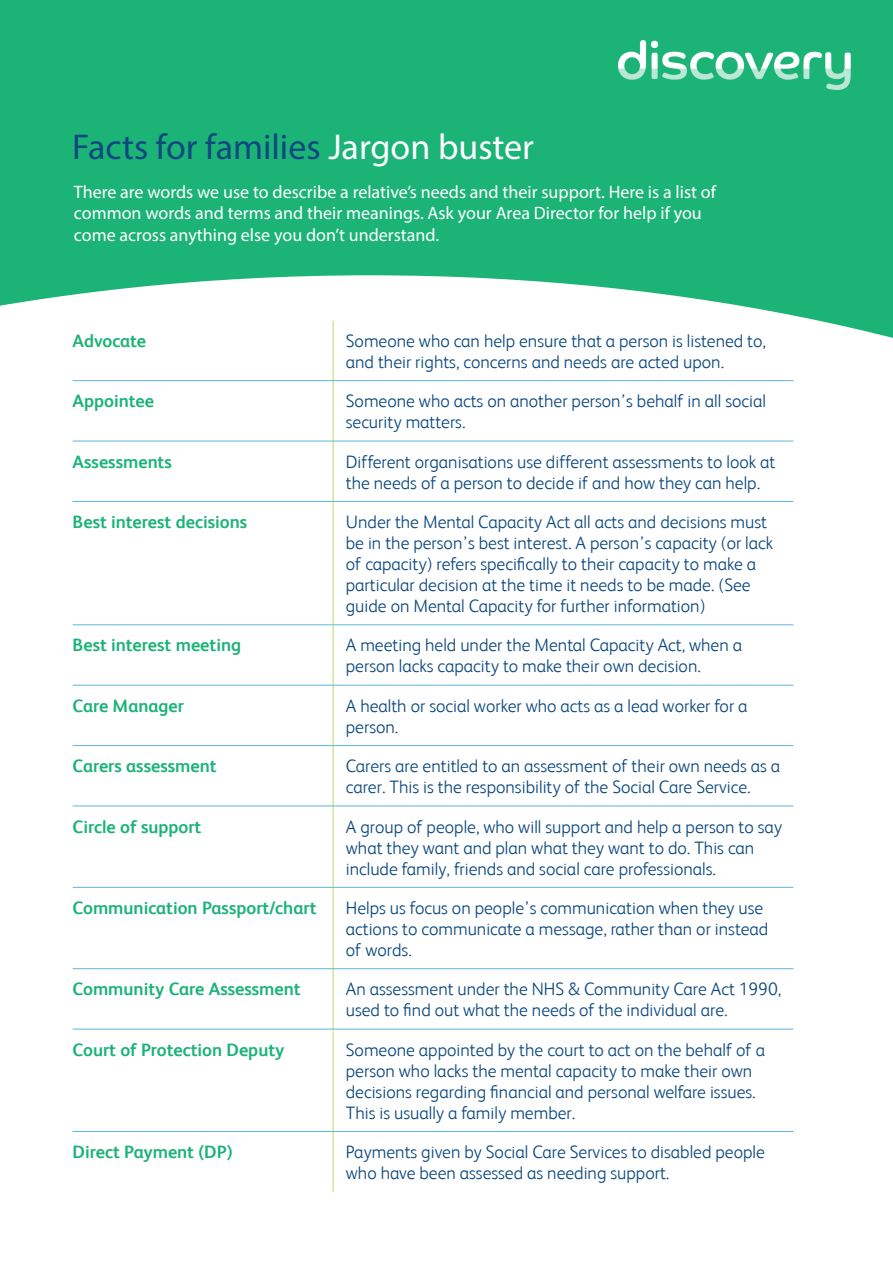
<style>
.page{position:relative;width:893px;height:1263px;background:#1cb377}
.page>*{position:absolute;margin:0;border:0;box-sizing:border-box;transform-origin:0 0}
.section_heading{font:36px "Myriad Pro";color:#0d497f}
.table_text{font:300 18px/21px "FS Albert";color:#0d497f}
.table_text-2{font:700 18px "FS Albert";color:#1cb377}
.Intro_paragraph{font:18px/21.8px "Myriad Pro";color:#fff}
.s1{color:#fff}
</style>
<div class="page">
<div style="left:0;top:275px;width:893px;height:988px;background:#fff"></div>
<hr style="left:333px;top:320px;width:1px;height:60px;background:#b8d774">
<hr style="left:333px;top:381px;width:1px;height:60px;background:#b8d774">
<hr style="left:333px;top:441px;width:1px;height:60px;background:#b8d774">
<hr style="left:333px;top:502px;width:1px;height:123px;background:#b8d774">
<hr style="left:333px;top:625px;width:1px;height:60px;background:#b8d774">
<hr style="left:333px;top:685px;width:1px;height:60px;background:#b8d774">
<hr style="left:333px;top:746px;width:1px;height:60px;background:#b8d774">
<hr style="left:333px;top:806px;width:1px;height:81px;background:#b8d774">
<hr style="left:333px;top:887px;width:1px;height:81px;background:#b8d774">
<hr style="left:333px;top:969px;width:1px;height:60px;background:#b8d774">
<hr style="left:333px;top:1029px;width:1px;height:102px;background:#b8d774">
<hr style="left:333px;top:1132px;width:1px;height:60px;background:#b8d774">
<hr style="left:73px;top:380px;width:260px;height:1px;background:#5eb5d7">
<hr style="left:333px;top:380px;width:460px;height:1px;background:#5eb5d7">
<hr style="left:73px;top:441px;width:260px;height:1px;background:#5eb5d7">
<hr style="left:333px;top:441px;width:460px;height:1px;background:#5eb5d7">
<hr style="left:73px;top:501px;width:260px;height:1px;background:#5eb5d7">
<hr style="left:333px;top:501px;width:460px;height:1px;background:#5eb5d7">
<hr style="left:73px;top:624px;width:260px;height:1px;background:#5eb5d7">
<hr style="left:333px;top:624px;width:460px;height:1px;background:#5eb5d7">
<hr style="left:73px;top:685px;width:260px;height:1px;background:#5eb5d7">
<hr style="left:333px;top:685px;width:460px;height:1px;background:#5eb5d7">
<hr style="left:73px;top:745px;width:260px;height:1px;background:#5eb5d7">
<hr style="left:333px;top:745px;width:460px;height:1px;background:#5eb5d7">
<hr style="left:73px;top:806px;width:260px;height:1px;background:#5eb5d7">
<hr style="left:333px;top:806px;width:460px;height:1px;background:#5eb5d7">
<hr style="left:73px;top:887px;width:260px;height:1px;background:#5eb5d7">
<hr style="left:333px;top:887px;width:460px;height:1px;background:#5eb5d7">
<hr style="left:73px;top:968px;width:260px;height:1px;background:#5eb5d7">
<hr style="left:333px;top:968px;width:460px;height:1px;background:#5eb5d7">
<hr style="left:73px;top:1029px;width:260px;height:1px;background:#5eb5d7">
<hr style="left:333px;top:1029px;width:460px;height:1px;background:#5eb5d7">
<hr style="left:73px;top:1131px;width:260px;height:1px;background:#5eb5d7">
<hr style="left:333px;top:1131px;width:460px;height:1px;background:#5eb5d7">
<img style="left:619px;top:40px;width:231px;height:49px">
<p class="section_heading" style="left:72px;top:125px;width:463px">Facts for families <span class="s1">Jargon buster</span></p>
<p class="Intro_paragraph" style="left:74px;top:180px;width:644px">There are words we use to describe a relative’s needs and their support. Here is a list of common words and terms and their meanings. Ask your Area Director for help if you come across anything else you don’t understand.</p>
<p class="table_text-2" style="left:73px;top:330px;width:75px">Advocate</p>
<p class="table_text" style="left:346px;top:330px;width:422px">Someone who can help ensure that a person is listened to, and their rights, concerns and needs are acted upon.</p>
<p class="table_text-2" style="left:73px;top:391px;width:83px">Appointee</p>
<p class="table_text" style="left:346px;top:390px;width:422px">Someone who acts on another person’s behalf in all social security matters.</p>
<p class="table_text-2" style="left:73px;top:451px;width:101px">Assessments</p>
<p class="table_text" style="left:346px;top:451px;width:431px">Different organisations use different assessments to look at the needs of a person to decide if and how they can help.</p>
<p class="table_text-2" style="left:73px;top:511px;width:176px">Best interest decisions</p>
<p class="table_text" style="left:346px;top:511px;width:429px">Under the Mental Capacity Act all acts and decisions must be in the person’s best interest. A person’s capacity (or lack of capacity) refers specifically to their capacity to make a particular decision at the time it needs to be made. (See guide on Mental Capacity for further information)</p>
<p class="table_text-2" style="left:73px;top:635px;width:170px">Best interest meeting</p>
<p class="table_text" style="left:346px;top:635px;width:398px">A meeting held under the Mental Capacity Act, when a person lacks capacity to make their own decision.</p>
<p class="table_text-2" style="left:73px;top:695px;width:113px">Care Manager</p>
<p class="table_text" style="left:346px;top:695px;width:403px">A health or social worker who acts as a lead worker for a person.</p>
<p class="table_text-2" style="left:73px;top:756px;width:145px">Carers assessment</p>
<p class="table_text" style="left:346px;top:755px;width:436px">Carers are entitled to an assessment of their own needs as a carer. This is the responsibility of the Social Care Service.</p>
<p class="table_text-2" style="left:73px;top:816px;width:130px">Circle of support</p>
<p class="table_text" style="left:346px;top:816px;width:438px">A group of people, who will support and help a person to say what they want and plan what they want to do. This can include family, friends and social care professionals.</p>
<p class="table_text-2" style="left:73px;top:897px;width:245px">Communication Passport/chart</p>
<p class="table_text" style="left:346px;top:897px;width:424px">Helps us focus on people’s communication when they use actions to communicate a message, rather than or instead of words.</p>
<p class="table_text-2" style="left:73px;top:979px;width:229px">Community Care Assessment</p>
<p class="table_text" style="left:346px;top:978px;width:437px">An assessment under the NHS &amp; Community Care Act 1990, used to find out what the needs of the individual are.</p>
<p class="table_text-2" style="left:73px;top:1039px;width:213px">Court of Protection Deputy</p>
<p class="table_text" style="left:346px;top:1039px;width:421px">Someone appointed by the court to act on the behalf of a person who lacks the mental capacity to make their own decisions regarding financial and personal welfare issues.<br>This is usually a family member.</p>
<p class="table_text-2" style="left:73px;top:1141px;width:161px">Direct Payment (DP)</p>
<p class="table_text" style="left:346px;top:1141px;width:421px">Payments given by Social Care Services to disabled people who have been assessed as needing support.</p>
</div>
